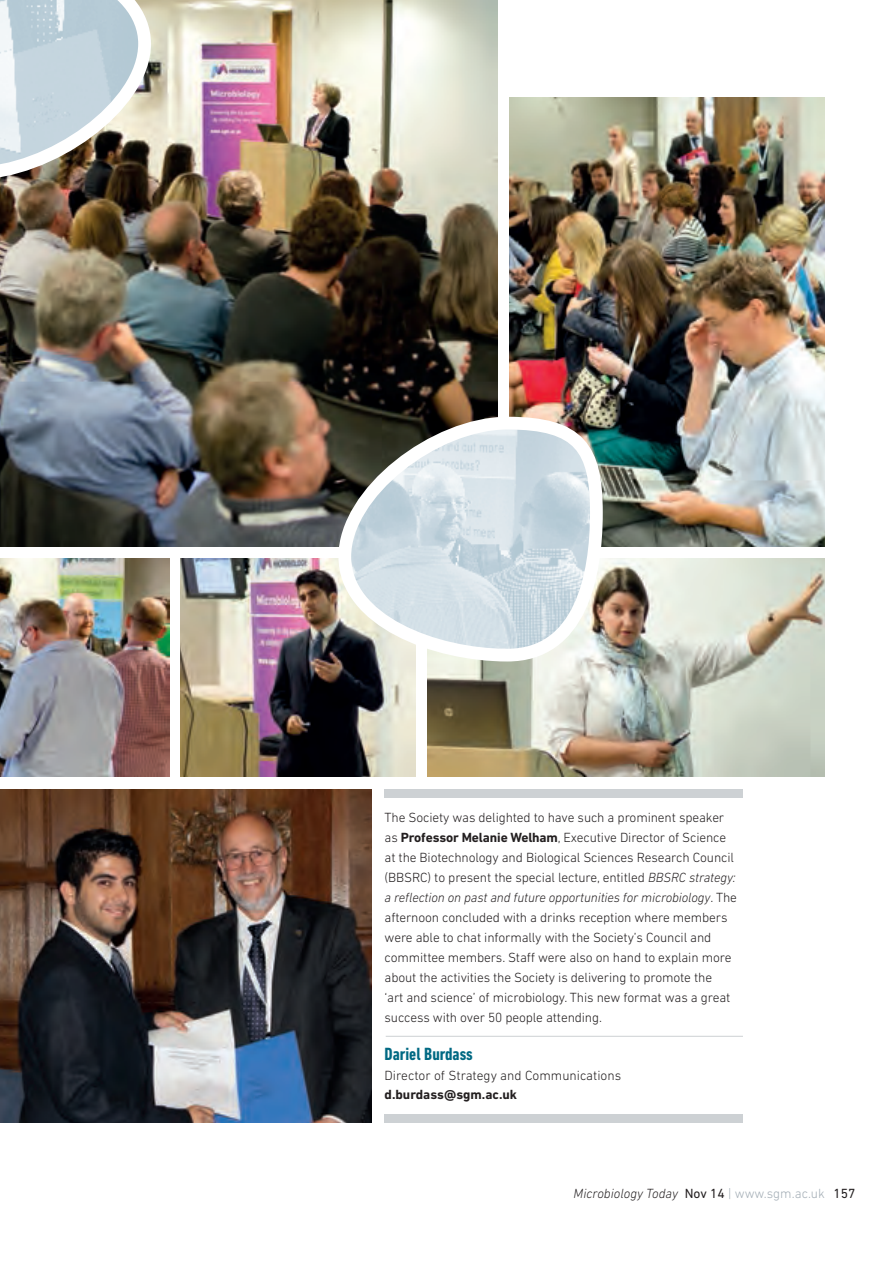
<style>
.page{position:relative;width:893px;height:1263px;background:#fff}
.page>*{position:absolute;margin:0;border:0;box-sizing:border-box;transform-origin:0 0}
.Article_Subhead{font:700 condensed 18px "DIN Next LT Pro";color:#006983}
.t1{font:300 13.5px/20px "DIN Next LT Pro";letter-spacing:-.01em;color:#231f20}
.t2{font:italic 300 13.5px "DIN Next LT Pro";color:#231f20}
.s1{font-weight:700}
.s2{font-style:italic}
.s3{font-weight:400;font-style:normal}
.s4{font-style:normal;color:#a4aeb6}
</style>
<div class="page">
<img style="left:510px;top:98px;width:315px;height:448px">
<img style="left:181px;top:559px;width:234px;height:218px">
<img style="left:428px;top:559px;width:397px;height:218px">
<img style="left:0;top:0;width:497px;height:546px">
<img style="left:0;top:559px;width:169px;height:218px">
<img style="left:0;top:789px;width:372px;height:334px">
<div style="left:385px;top:1114px;width:358px;height:9px;background:#cdd1d4"></div>
<div style="left:385px;top:789px;width:358px;height:9px;background:#cdd1d4"></div>
<svg style="left:0;top:0;width:157px;height:186px"></svg>
<svg style="left:332px;top:410px;width:277px;height:258px"></svg>
<hr style="left:386px;top:1036px;width:357px;height:1px;background:#cdd1d4">
<p class="t1" style="left:385px;top:807px;width:354px">The Society was delighted to have such a prominent speaker as <span class="s1">Professor Melanie Welham</span>, Executive Director of Science at the Biotechnology and Biological Sciences Research Council (BBSRC) to present the special lecture, entitled <span class="s2">BBSRC strategy: a reflection on past and future opportunities for microbiology</span>. The afternoon concluded with a drinks reception where members were able to chat informally with the Society’s Council and committee members. Staff were also on hand to explain more about the activities the Society is delivering to promote the<br>‘art and science’ of microbiology. This new format was a great success with over 50 people attending.</p>
<p class="Article_Subhead" style="left:385px;top:1044px;width:90px">Dariel Burdass</p>
<p class="t1" style="left:385px;top:1065px;width:238px;line-height:19.5px">Director of Strategy and Communications <span class="s1">d.burdass@sgm.ac.uk</span></p>
<p class="t2" style="left:574px;top:1185px;width:283px">Microbiology Today <span class="s3">Nov 14</span> <span class="s4">| www.sgm.ac.uk</span> <span class="s3">157</span></p>
</div>
